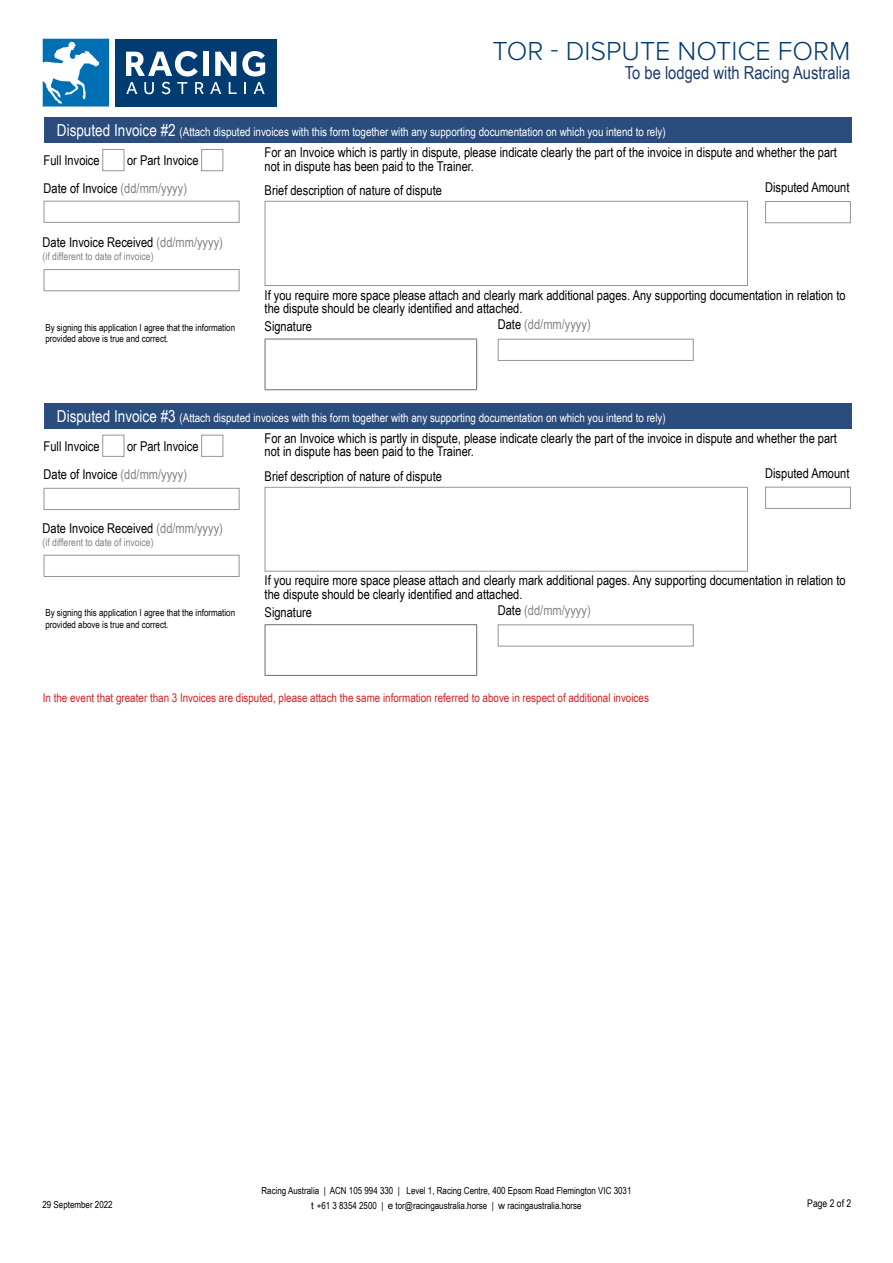
<style>
.page{position:relative;width:893px;height:1263px;background:#fff}
.page>*{position:absolute;margin:0;border:0;box-sizing:border-box;transform-origin:0 0}
.t1{font:300 27px "Proxima Nova";color:#003a70}
.t2{font:18px "Arial Narrow";color:#1c3c6c}
.t3{font:13.5px/13.5px "Arial Narrow";color:#000}
.t4{font:13.5px "Arial Narrow";color:#808285}
.t5{font:12px "Arial Narrow";color:#fff}
.t6{font:12px "Arial Narrow";color:#d12027}
.t7{font:10.5px "Arial Narrow";color:#808285}
.t8{font:10.5px "Arial Narrow";color:#000}
.t9{font:9.75px "Arial Narrow";color:#000}
.s1{font-size:16.5px}
.s2{color:#808285}
.s3{color:#000}
.s4{font-family:"Arial"}
</style>
<div class="page">
<div style="left:115px;top:39px;width:162px;height:68px;background:#003b71"></div>
<div style="left:203px;top:52px;width:5px;height:24px;background:#fff"></div>
<svg style="left:215px;top:52px;width:21px;height:24px"></svg>
<svg style="left:242px;top:51px;width:23px;height:25px"></svg>
<svg style="left:43px;top:39px;width:66px;height:68px"></svg>
<svg style="left:126px;top:51px;width:78px;height:43px"></svg>
<svg style="left:210px;top:82px;width:11px;height:12px"></svg>
<svg style="left:229px;top:82px;width:8px;height:12px"></svg>
<svg style="left:244px;top:82px;width:2px;height:12px"></svg>
<svg style="left:254px;top:82px;width:11px;height:12px"></svg>
<div style="left:102px;top:149px;width:22px;height:22px;background:#fff;border:1px solid #939598"></div>
<div style="left:201px;top:149px;width:22px;height:22px;background:#fff;border:1px solid #939598"></div>
<div style="left:44px;top:118px;width:808px;height:25px;background:#2a4d7e"></div>
<hr style="left:265px;top:339px;width:212px;height:1px;background:#6a6c74">
<hr style="left:265px;top:339px;width:1px;height:50px;background:#6a6c74">
<hr style="left:476px;top:339px;width:1px;height:50px;background:#6a6c74">
<hr style="left:265px;top:389px;width:212px;height:1px;background:#6a6c74">
<div style="left:265px;top:201px;width:483px;height:85px;background:#fff;border:1px solid #939598"></div>
<div style="left:765px;top:201px;width:86px;height:22px;background:#fff;border:1px solid #939598"></div>
<div style="left:44px;top:201px;width:195px;height:22px;background:#fff;border:1px solid #939598"></div>
<div style="left:44px;top:269px;width:195px;height:22px;background:#fff;border:1px solid #939598"></div>
<div style="left:498px;top:339px;width:196px;height:22px;background:#fff;border:1px solid #939598"></div>
<div style="left:102px;top:435px;width:22px;height:22px;background:#fff;border:1px solid #939598"></div>
<div style="left:201px;top:435px;width:22px;height:22px;background:#fff;border:1px solid #939598"></div>
<div style="left:44px;top:403px;width:808px;height:26px;background:#2a4d7e"></div>
<hr style="left:265px;top:624px;width:212px;height:1px;background:#6a6c74">
<hr style="left:265px;top:625px;width:1px;height:50px;background:#6a6c74">
<hr style="left:476px;top:625px;width:1px;height:50px;background:#6a6c74">
<hr style="left:265px;top:675px;width:212px;height:1px;background:#6a6c74">
<div style="left:265px;top:487px;width:483px;height:85px;background:#fff;border:1px solid #939598"></div>
<div style="left:765px;top:487px;width:86px;height:22px;background:#fff;border:1px solid #939598"></div>
<div style="left:44px;top:488px;width:195px;height:22px;background:#fff;border:1px solid #939598"></div>
<div style="left:44px;top:555px;width:195px;height:22px;background:#fff;border:1px solid #939598"></div>
<div style="left:498px;top:624px;width:196px;height:22px;background:#fff;border:1px solid #939598"></div>
<h1 class="t1" style="left:492px;top:39px;width:359px">TOR - DISPUTE NOTICE FORM</h1>
<h2 class="t2" style="left:625px;top:59px;width:227px">To be lodged with Racing Australia</h2>
<p class="t5" style="left:57px;top:123px;width:610px"><span class="s1">Disputed Invoice #2</span> (Attach disputed invoices with this form together with any supporting documentation on which you intend to rely)</p>
<p class="t3" style="left:44px;top:153px;width:57px">Full Invoice</p>
<p class="t3" style="left:127px;top:153px;width:73px">or Part Invoice</p>
<p class="t3" style="left:44px;top:181px;width:145px">Date of Invoice <span class="s2">(dd/mm/yyyy)</span></p>
<p class="t3" style="left:43px;top:235px;width:182px">Date Invoice Received <span class="s2">(dd/mm/yyyy)</span></p>
<p class="t7" style="left:43px;top:249px;width:112px">(if different to date of invoice)</p>
<p class="t3" style="left:265px;top:145px;width:574px">For an Invoice which is partly in dispute, please indicate clearly the part of the invoice in dispute and whether the part not in dispute has been paid to the Trainer.</p>
<p class="t3" style="left:265px;top:183px;width:179px">Brief description of nature of dispute</p>
<p class="t3" style="left:765px;top:180px;width:86px">Disputed Amount</p>
<p class="t3" style="left:265px;top:287px;width:582px">If you require more space please attach and clearly mark additional pages. Any supporting documentation in relation to the dispute should be clearly identified and attached.</p>
<p class="t9" style="left:45px;top:320px;width:191px">By signing this application I agree that the information</p>
<p class="t3" style="left:265px;top:319px;width:49px">Signature</p>
<p class="t9" style="left:45px;top:332px;width:125px">provided above is true and correct.</p>
<p class="t4" style="left:498px;top:315px;width:94px"><span class="s3">Date</span> (dd/mm/yyyy)</p>
<p class="t5" style="left:57px;top:409px;width:610px"><span class="s1">Disputed Invoice #3</span> (Attach disputed invoices with this form together with any supporting documentation on which you intend to rely)</p>
<p class="t3" style="left:44px;top:439px;width:57px">Full Invoice</p>
<p class="t3" style="left:127px;top:439px;width:73px">or Part Invoice</p>
<p class="t3" style="left:44px;top:467px;width:145px">Date of Invoice <span class="s2">(dd/mm/yyyy)</span></p>
<p class="t3" style="left:43px;top:521px;width:182px">Date Invoice Received <span class="s2">(dd/mm/yyyy)</span></p>
<p class="t7" style="left:43px;top:534px;width:112px">(if different to date of invoice)</p>
<p class="t3" style="left:265px;top:431px;width:574px">For an Invoice which is partly in dispute, please indicate clearly the part of the invoice in dispute and whether the part not in dispute has been paid to the Trainer.</p>
<p class="t3" style="left:265px;top:469px;width:179px">Brief description of nature of dispute</p>
<p class="t3" style="left:765px;top:466px;width:86px">Disputed Amount</p>
<p class="t3" style="left:265px;top:573px;width:582px">If you require more space please attach and clearly mark additional pages. Any supporting documentation in relation to the dispute should be clearly identified and attached.</p>
<p class="t9" style="left:45px;top:606px;width:191px">By signing this application I agree that the information</p>
<p class="t3" style="left:265px;top:605px;width:49px">Signature</p>
<p class="t9" style="left:45px;top:617px;width:125px">provided above is true and correct.</p>
<p class="t4" style="left:498px;top:600px;width:94px"><span class="s3">Date</span> (dd/mm/yyyy)</p>
<p class="t6" style="left:43px;top:689px;width:608px">In the event that greater than 3 Invoices are disputed, please attach the same information referred to above in respect of additional invoices</p>
<p class="t9" style="left:261px;top:1183px;width:371px">Racing Australia | ACN 105 994 330 | Level 1, Racing Centre, 400 Epsom Road Flemington VIC 3031</p>
<p class="t9" style="left:43px;top:1198px;width:72px">29 September 2022</p>
<p class="t9" style="left:311px;top:1198px;width:272px"><span class="s4">t</span> +61 3 8354 2500 | <span class="s4">e</span> tor@racingaustralia.horse | <span class="s4">w</span> racingaustralia.horse</p>
<p class="t8" style="left:807px;top:1196px;width:46px">Page 2 of 2</p>
</div>
